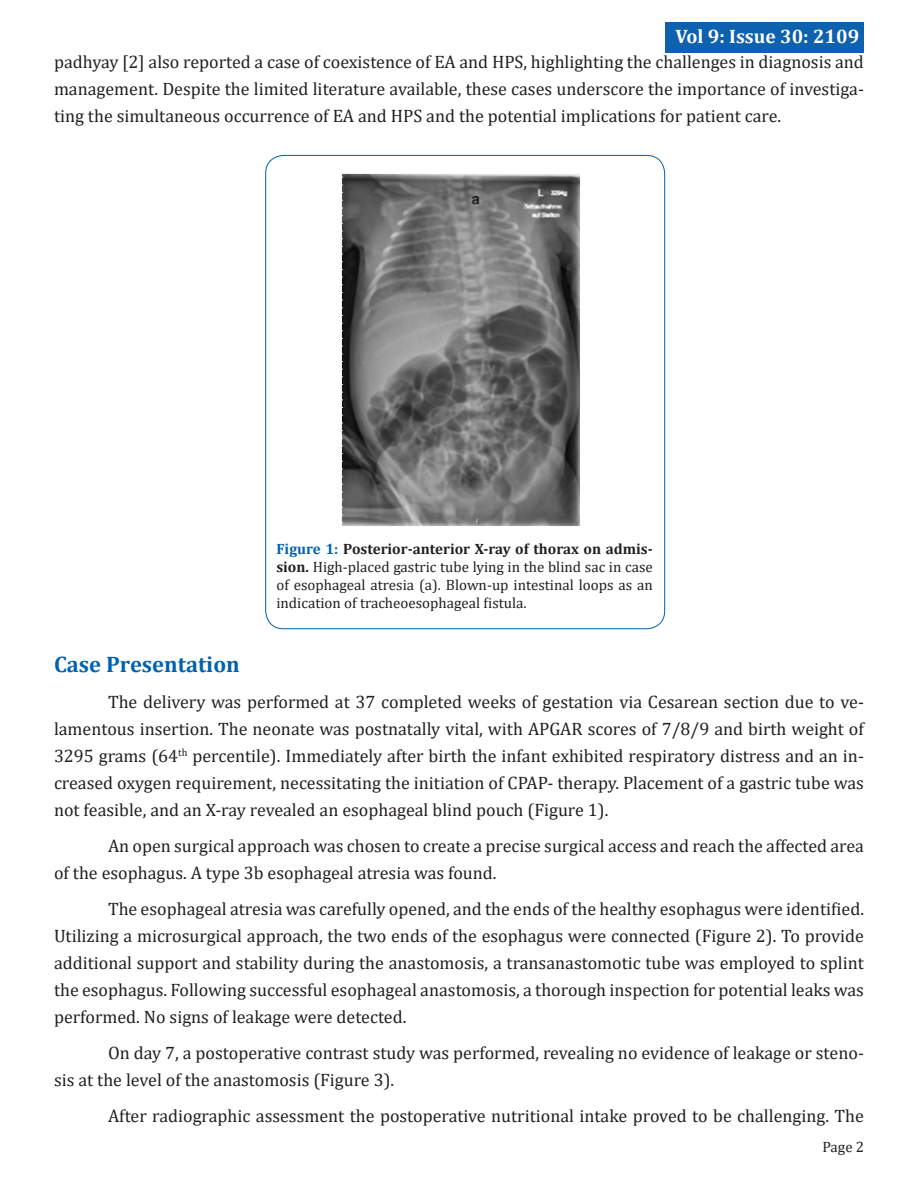
<style>
.page{position:relative;width:918px;height:1188px;background:#fff}
.page>*{position:absolute;margin:0;border:0;box-sizing:border-box;transform-origin:0 0}
.t1{font:700 22.5px "Cambria";color:#0061af}
.t2{font:700 19.5px "Cambria";color:#fff}
.t3{font:18px/27px "Cambria";color:#231f20;text-align:justify}
.t4{font:15px/18px "Cambria";color:#231f20;text-align:justify}
.s1{font-weight:700;color:#0061af}
.s2{font-weight:700}
</style>
<div class="page">
<div style="left:666px;top:22px;width:198px;height:30px;background:#0d61af"></div>
<img style="left:341px;top:173px;width:239px;height:353px">
<p class="t2" style="left:676px;top:22px;width:185px">Vol 9: Issue 30: 2109</p>
<p class="t3" style="left:54px;top:48px;width:811px">padhyay [2] also reported a case of coexistence of EA and HPS, highlighting the challenges in diagnosis and management. Despite the limited literature available, these cases underscore the importance of investiga&shy;ting the simultaneous occurrence of EA and HPS and the potential implications for patient care.</p>
<p class="t4" style="left:276px;top:540px;width:378px"><span class="s1">Figure 1:</span> <span class="s2">Posterior-anterior X-ray of thorax on admis&shy;sion.</span> High-placed gastric tube lying in the blind sac in case of esophageal atresia (a). Blown-up intestinal loops as an indication of tracheoesophageal fistula.</p>
<p class="t1" style="left:54px;top:648px;width:187px">Case Presentation</p>
<p class="t3" style="left:54px;top:688px;width:812px;text-indent:54px">The delivery was performed at 37 completed weeks of gestation via Cesarean section due to ve&shy;lamentous insertion. The neonate was postnatally vital, with APGAR scores of 7/8/9 and birth weight of 3295 grams (64<sup>th</sup> percentile). Immediately after birth the infant exhibited respiratory distress and an in&shy;creased oxygen requirement, necessitating the initiation of CPAP- therapy. Placement of a gastric tube was not feasible, and an X-ray revealed an esophageal blind pouch (Figure 1).</p>
<p class="t3" style="left:54px;top:832px;width:812px;text-indent:54px">An open surgical approach was chosen to create a precise surgical access and reach the affected area of the esophagus. A type 3b esophageal atresia was found.</p>
<p class="t3" style="left:54px;top:895px;width:812px;text-indent:54px">The esophageal atresia was carefully opened, and the ends of the healthy esophagus were identified.<br>Utilizing a microsurgical approach, the two ends of the esophagus were connected (Figure 2). To provide additional support and stability during the anastomosis, a transanastomotic tube was employed to splint the esophagus. Following successful esophageal anastomosis, a thorough inspection for potential leaks was performed. No signs of leakage were detected.</p>
<p class="t3" style="left:54px;top:1039px;width:811px;text-indent:54px">On day 7, a postoperative contrast study was performed, revealing no evidence of leakage or steno&shy;sis at the level of the anastomosis (Figure 3).</p>
<p class="t3" style="left:108px;top:1102px;width:757px">After radiographic assessment the postoperative nutritional intake proved to be challenging. The</p>
<p class="t4" style="left:822px;top:1138px;width:43px">Page 2</p>
</div>
